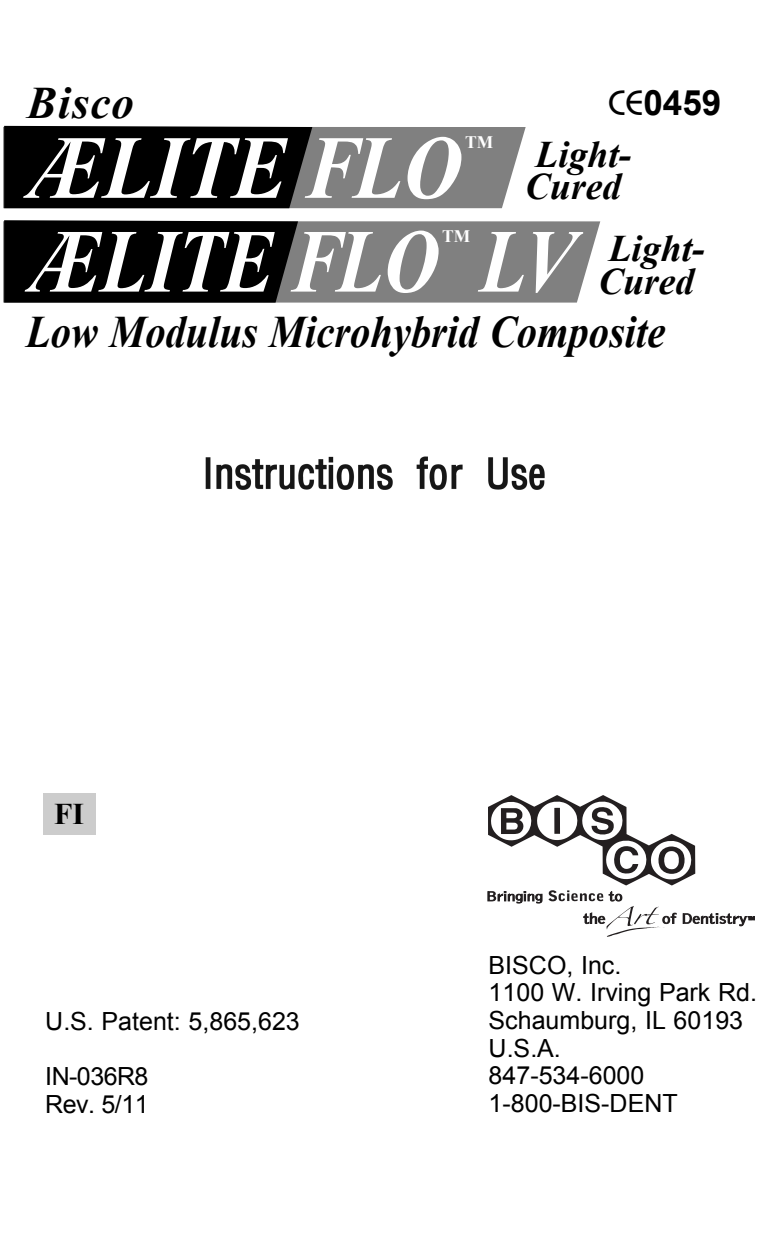
<style>
.page{position:relative;width:783px;height:1238px;background:#fff}
.page>*{position:absolute;margin:0;border:0;box-sizing:border-box;transform-origin:0 0}
.t1{font:italic 700 90px "Times New Roman";letter-spacing:-.005em;color:#fff;scale:.85 1}
.t2{font:italic 700 90px "Times New Roman";letter-spacing:-.005em;color:#fff;scale:.9 1}
.t3{font:italic 700 45px "Times New Roman";color:#000;scale:.9 1}
.t4{font:italic 700 45px "Times New Roman";color:#000}
.t5{font:italic 700 37.5px/32.5px "Times New Roman";color:#000}
.t6{font:700 35px "Arial";color:#000}
.t7{font:700 30px "Times New Roman";color:#000}
.t8{font:25px/27.5px "Arial";color:#000}
.t9{font:25px/27.5px "Arial";letter-spacing:-.02em;color:#000}
.t10{font:700 17.5px "Times New Roman";color:#fff}
.s1{font-family:"Bauhaus IT Cby BT";font-weight:500}
</style>
<div class="page">
<img style="left:205px;top:456px;width:340px;height:34px">
<svg style="left:487px;top:795px;width:267px;height:141px"></svg>
<div style="left:3px;top:221px;width:597px;height:81px;background:#808080"></div>
<div style="left:4px;top:220px;width:294px;height:82px;background:#000"></div>
<div style="left:3px;top:127px;width:522px;height:81px;background:#808080"></div>
<div style="left:4px;top:126px;width:308px;height:82px;background:#000"></div>
<div style="left:43px;top:793px;width:52px;height:41px;background:#ccc"></div>
<h2 class="t4" style="left:27px;top:78px;width:109px">Bisco</h2>
<h3 class="t6" style="left:608px;top:83px;width:115px"><span class="s1">CE</span>0459</h3>
<h1 class="t2" style="left:28px;top:118px;width:483px">ÆLITE FLO</h1>
<p class="t10" style="left:465px;top:133px;width:30px">TM</p>
<h1 class="t1" style="left:29px;top:211px;width:483px">ÆLITE FLO</h1>
<p class="t10" style="left:442px;top:227px;width:30px">TM</p>
<h1 class="t1" style="left:480px;top:211px;width:113px">LV</h1>
<h2 class="t3" style="left:26px;top:307px;width:711px">Low Modulus Microhybrid Composite</h2>
<h3 class="t5" style="left:525px;top:138px;width:108px">Light-<br>Cured</h3>
<h3 class="t5" style="left:598px;top:232px;width:108px">Light-<br>Cured</h3>
<p class="t7" style="left:54px;top:797px;width:31px">FI</p>
<p class="t8" style="left:45px;top:1007px;width:256px">U.S. Patent: 5,865,623</p>
<p class="t9" style="left:45px;top:1062px;width:105px">IN-036R8<br>Rev. 5/11</p>
<p class="t8" style="left:488px;top:951px;width:270px">BISCO, Inc.<br>1100 W. Irving Park Rd.<br>Schaumburg, IL 60193<br>U.S.A.<br>847-534-6000<br>1-800-BIS-DENT</p>
</div>
